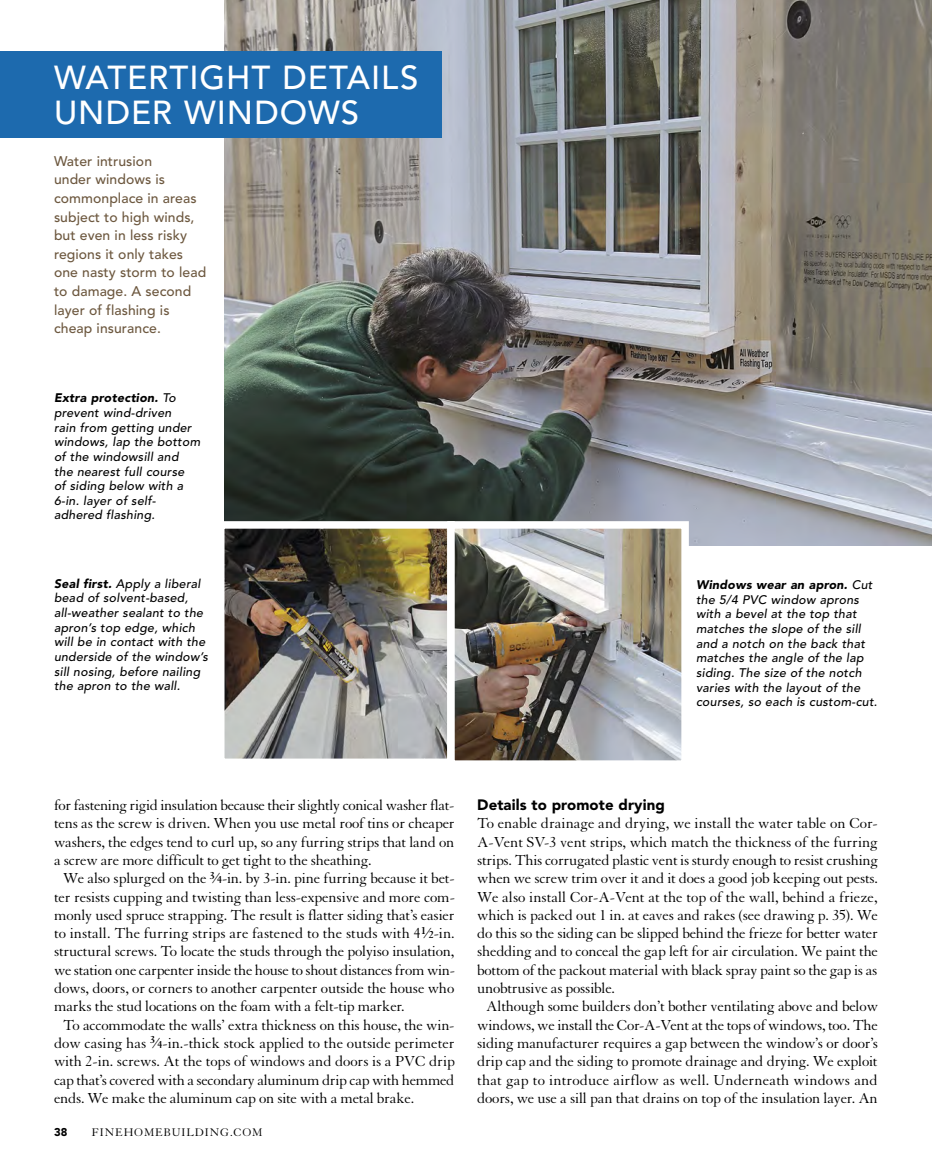
<style>
.page{position:relative;width:932px;height:1175px;background:#fff}
.page>*{position:absolute;margin:0;border:0;box-sizing:border-box;transform-origin:0 0}
.t1{font:500 33px/34.5px "Avenir LT Std";letter-spacing:.025em;color:#fff}
.t2{font:15.75px "Granjon LT Std";letter-spacing:-.015em;color:#000}
.t3{font:15.75px "Granjon LT Std";letter-spacing:.01em;color:#000}
.t4{font:900 15px "Avenir LT Std";letter-spacing:.005em;color:#000}
.t5{font:500 13.95px/18.6px "Avenir LT Std";letter-spacing:.005em;color:#6d583f}
.t6{font:italic 500 12.3px/14.7px "Avenir LT Std";letter-spacing:.02em;color:#000}
.t7{font:12px "Granjon LT Std";letter-spacing:.07em;color:#000}
.t8{font:900 11.25px "Avenir LT Std";color:#000}
.s1{font-weight:900}
.s2{font-weight:700}
.s3{font-weight:700;font-size:10.95px}
</style>
<div class="page">
<img style="left:224px;top:0;width:708px;height:546px">
<img style="left:226px;top:530px;width:219px;height:227px">
<div style="left:217px;top:521px;width:237px;height:245px;border:8px solid #fff"></div>
<img style="left:456px;top:530px;width:223px;height:229px">
<div style="left:447px;top:521px;width:241px;height:247px;border:8px solid #fff"></div>
<div style="left:0;top:51px;width:441px;height:86px;background:#1d6aae"></div>
<p class="t1" style="left:54px;top:62px;width:335px">Wat ert ight deta ils under windows</p>
<p class="t5" style="left:54px;top:152px;width:154px">Water intrusion<br>under windows is commonplace in areas subject to high winds, but even in less risky regions it only takes one nasty storm to lead to damage. A second layer of flashing is cheap insurance.</p>
<p class="t6" style="left:54px;top:391px;width:148px"><span class="s1">Extra protection.</span> To prevent wind-driven<br>rain from getting under windows, lap the bottom of the windowsill and the nearest full course<br>of siding below with a<br>6-in. layer of self&shy;adhered flashing.</p>
<p class="t6" style="left:54px;top:576px;width:155px"><span class="s1">Seal first.</span> Apply a liberal bead of solvent-based, all-weather sealant to the apron’s top edge, which will be in contact with the underside of the window’s sill nosing, before nailing the apron to the wall.</p>
<p class="t6" style="left:696px;top:578px;width:183px"><span class="s1">Windows wear an apron.</span> Cut the 5/4 PVC window aprons with a bevel at the top that matches the slope of the sill and a notch on the back that matches the angle of the lap siding. The size of the notch varies with the layout of the courses, so each is custom-cut.</p>
<p class="t2" style="left:54px;top:796px;width:402px">for fastening rigid insulation because their slightly conical washer flat-</p>
<p class="t2" style="left:54px;top:815px;width:402px">tens as the screw is driven. When you use metal roof tins or cheaper</p>
<p class="t2" style="left:54px;top:833px;width:402px">washers, the edges tend to curl up, so any furring strips that land on</p>
<p class="t2" style="left:54px;top:851px;width:319px">a screw are more difficult to get tight to the sheathing.</p>
<p class="t2" style="left:63px;top:870px;width:393px">We also splurged on the <sup>3</sup><span class="s2">⁄</span><span class="s3">4</span>-in. by 3-in. pine furring because it bet-</p>
<p class="t2" style="left:54px;top:888px;width:402px">ter resists cupping and twisting than less-expensive and more com-</p>
<p class="t2" style="left:54px;top:906px;width:402px">monly used spruce strapping. The result is flatter siding that’s easier</p>
<p class="t2" style="left:54px;top:924px;width:402px">to install. The furring strips are fastened to the studs with 4<sup>1</sup><span class="s2">⁄</span><span class="s3">2</span>-in.</p>
<p class="t2" style="left:54px;top:943px;width:402px">structural screws. To locate the studs through the polyiso insulation,</p>
<p class="t2" style="left:54px;top:961px;width:402px">we station one carpenter inside the house to shout distances from win-</p>
<p class="t2" style="left:54px;top:979px;width:402px">dows, doors, or corners to another carpenter outside the house who</p>
<p class="t2" style="left:54px;top:998px;width:352px">marks the stud locations on the foam with a felt-tip marker.</p>
<p class="t2" style="left:63px;top:1016px;width:393px">To accommodate the walls’ extra thickness on this house, the win-</p>
<p class="t2" style="left:54px;top:1034px;width:402px">dow casing has <sup>3</sup><span class="s2">⁄</span><span class="s3">4</span>-in.-thick stock applied to the outside perimeter</p>
<p class="t2" style="left:54px;top:1053px;width:402px">with 2-in. screws. At the tops of windows and doors is a PVC drip</p>
<p class="t2" style="left:54px;top:1071px;width:402px">cap that’s covered with a secondary aluminum drip cap with hemmed</p>
<p class="t2" style="left:54px;top:1089px;width:362px">ends. We make the aluminum cap on site with a metal brake.</p>
<p class="t8" style="left:54px;top:1125px;width:15px">38</p>
<p class="t7" style="left:92px;top:1126px;width:153px">FINEHOMEBUILDING.com</p>
<p class="t4" style="left:477px;top:795px;width:189px">Details to promote drying</p>
<p class="t2" style="left:477px;top:815px;width:402px">To enable drainage and drying, we install the water table on Cor-</p>
<p class="t2" style="left:477px;top:833px;width:402px">A-Vent SV-3 vent strips, which match the thickness of the furring</p>
<p class="t2" style="left:477px;top:851px;width:402px">strips. This corrugated plastic vent is sturdy enough to resist crushing</p>
<p class="t2" style="left:477px;top:870px;width:402px">when we screw trim over it and it does a good job keeping out pests.</p>
<p class="t2" style="left:477px;top:888px;width:402px">We also install Cor-A-Vent at the top of the wall, behind a frieze,</p>
<p class="t2" style="left:477px;top:906px;width:402px">which is packed out 1 in. at eaves and rakes (see drawing p. 35). We</p>
<p class="t2" style="left:477px;top:924px;width:402px">do this so the siding can be slipped behind the frieze for better water</p>
<p class="t2" style="left:477px;top:943px;width:402px">shedding and to conceal the gap left for air circulation. We paint the</p>
<p class="t2" style="left:477px;top:961px;width:402px">bottom of the packout material with black spray paint so the gap is as</p>
<p class="t2" style="left:477px;top:979px;width:139px">unobtrusive as possible.</p>
<p class="t2" style="left:486px;top:998px;width:393px">Although some builders don’t bother ventilating above and below</p>
<p class="t2" style="left:477px;top:1016px;width:402px">windows, we install the Cor-A-Vent at the tops of windows, too. The</p>
<p class="t2" style="left:477px;top:1034px;width:402px">siding manufacturer requires a gap between the window’s or door’s</p>
<p class="t2" style="left:477px;top:1053px;width:402px">drip cap and the siding to promote drainage and drying. We exploit</p>
<p class="t3" style="left:477px;top:1071px;width:402px">that gap to introduce airflow as well. Underneath windows and</p>
<p class="t2" style="left:477px;top:1089px;width:402px">doors, we use a sill pan that drains on top of the insulation layer. An</p>
</div>
